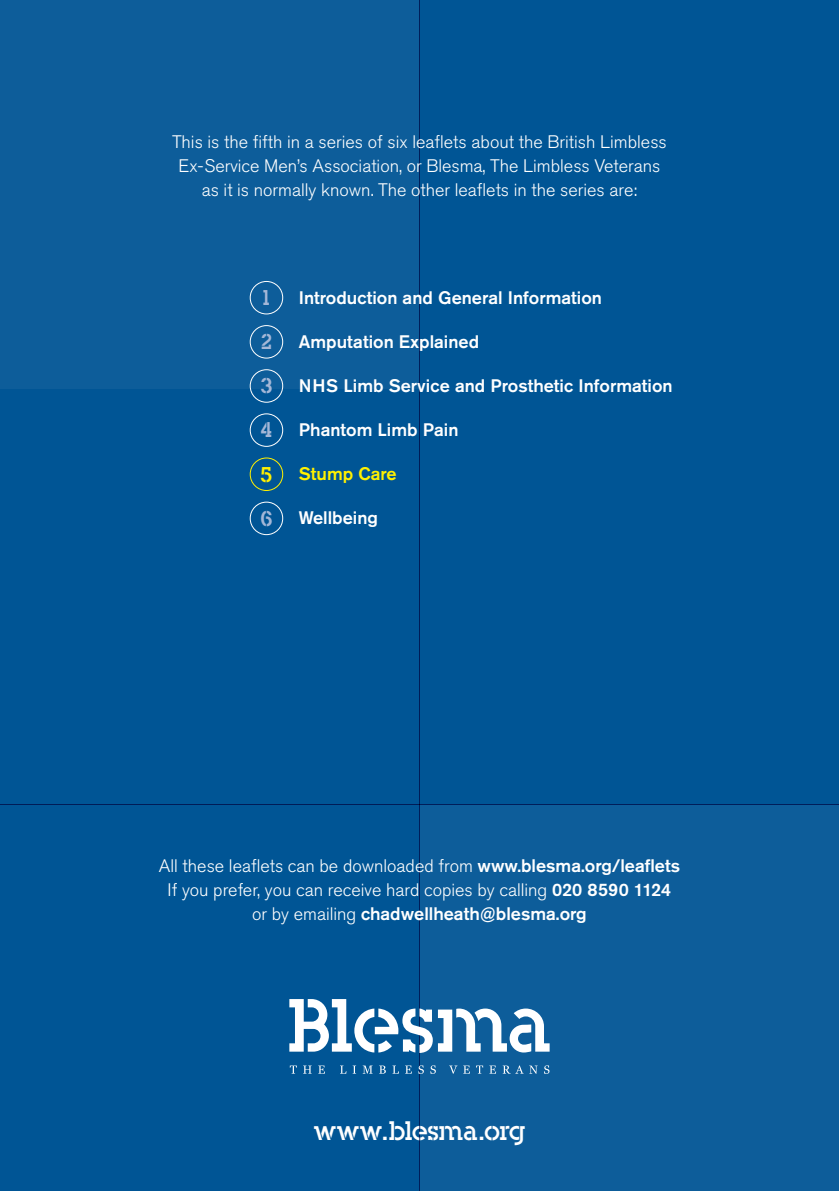
<style>
.page{position:relative;width:839px;height:1191px;background:#fff}
.page>*{position:absolute;margin:0;border:0;box-sizing:border-box;transform-origin:0 0}
.t1{font:24px "Blesma";color:#fff}
.t2{font:20.8px/44.2px "Blesma";color:#a4b7d7}
.t3{font:300 18px/24px "Akzidenz Grotesk Std";color:#fff;text-align:center}
.t4{font:500 18px "Akzidenz Grotesk Std";color:#fff}
.t5{font:500 18px "Akzidenz Grotesk Std";color:#fff101}
.s1{color:#fff101}
.s2{font-weight:500}
</style>
<div class="page">
<div style="left:0;top:0;width:419px;height:389px;background:#0d5d9a"></div>
<div style="left:419px;top:0;width:420px;height:389px;background:#005595"></div>
<div style="left:419px;top:389px;width:420px;height:415px;background:#005595"></div>
<div style="left:0;top:389px;width:419px;height:415px;background:#005595"></div>
<div style="left:0;top:804px;width:419px;height:386px;background:#005595"></div>
<div style="left:419px;top:804px;width:420px;height:386px;background:#0d5d9a"></div>
<svg style="left:289px;top:999px;width:261px;height:54px"></svg>
<svg style="left:290px;top:1065px;width:7px;height:8px"></svg>
<svg style="left:303px;top:1065px;width:9px;height:8px"></svg>
<svg style="left:318px;top:1065px;width:7px;height:8px"></svg>
<svg style="left:340px;top:1065px;width:6px;height:8px"></svg>
<svg style="left:353px;top:1065px;width:3px;height:8px"></svg>
<svg style="left:363px;top:1065px;width:10px;height:8px"></svg>
<svg style="left:379px;top:1065px;width:7px;height:8px"></svg>
<svg style="left:392px;top:1065px;width:7px;height:8px"></svg>
<svg style="left:405px;top:1065px;width:7px;height:8px"></svg>
<svg style="left:418px;top:1065px;width:6px;height:8px"></svg>
<svg style="left:430px;top:1065px;width:6px;height:8px"></svg>
<svg style="left:449px;top:1065px;width:8px;height:8px"></svg>
<svg style="left:463px;top:1065px;width:7px;height:8px"></svg>
<svg style="left:476px;top:1065px;width:7px;height:8px"></svg>
<svg style="left:489px;top:1065px;width:7px;height:8px"></svg>
<svg style="left:503px;top:1065px;width:35px;height:8px"></svg>
<svg style="left:544px;top:1065px;width:5px;height:8px"></svg>
<div style="left:250px;top:281px;width:33px;height:33px;border:1px solid #fff;border-radius:50%"></div>
<div style="left:250px;top:325px;width:33px;height:33px;border:1px solid #fff;border-radius:50%"></div>
<div style="left:250px;top:369px;width:33px;height:33px;border:1px solid #fff;border-radius:50%"></div>
<div style="left:250px;top:413px;width:33px;height:33px;border:1px solid #fff;border-radius:50%"></div>
<div style="left:250px;top:458px;width:33px;height:33px;border:1px solid #fff101;border-radius:50%"></div>
<div style="left:250px;top:502px;width:33px;height:33px;border:1px solid #fff;border-radius:50%"></div>
<p class="t3" style="left:172px;top:130px;width:496px">This is the fifth in a series of six leaflets about the British Limbless<br>Ex-Service Men’s Association, or Blesma, The Limbless Veterans as it is normally known. The other leaflets in the series are:</p>
<p class="t2" style="left:260px;top:275px;width:14px">1<br>2<br>3<br>4<br><span class="s1">5<br></span>6</p>
<p class="t4" style="left:299px;top:287px;width:305px">Introduction and General Information</p>
<p class="t4" style="left:299px;top:331px;width:182px">Amputation Explained</p>
<p class="t4" style="left:299px;top:375px;width:375px">NHS Limb Service and Prosthetic Information</p>
<p class="t4" style="left:299px;top:419px;width:161px">Phantom Limb Pain</p>
<p class="t5" style="left:299px;top:463px;width:99px">Stump Care</p>
<p class="t4" style="left:299px;top:507px;width:81px">Wellbeing</p>
<p class="t3" style="left:159px;top:853px;width:523px">All these leaflets can be downloaded from <span class="s2">www.blesma.org/leaflets<br></span>If you prefer, you can receive hard copies by calling <span class="s2">020 8590 1124 </span>or by emailing <span class="s2">chadwellheath@blesma.org</span></p>
<p class="t1" style="left:315px;top:1116px;width:214px">www.blesma.org</p>
</div>
